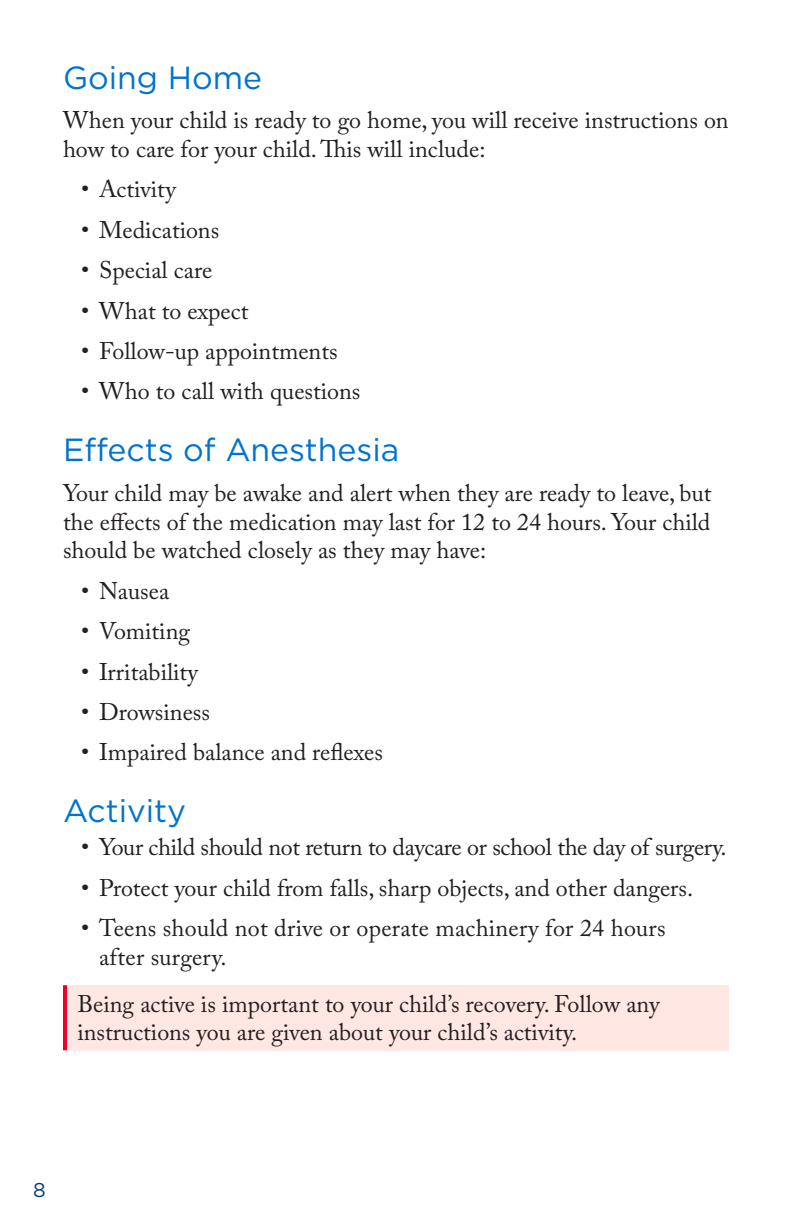
<style>
.page{position:relative;width:792px;height:1224px;background:#fff}
.page>*{position:absolute;margin:0;border:0;box-sizing:border-box;transform-origin:0 0}
.Header_2__Navy{font:32px "Gotham";color:#0073ce}
.Body_Copy{font:24px/28.8px "Adobe Caslon Pro";color:#231f20}
.t1{font:20px "Gotham";color:#003d71}
</style>
<div class="page">
<div style="left:63px;top:985px;width:666px;height:65px;background:#ffe7e3"></div>
<hr style="left:63px;top:985px;width:4px;height:65px;background:#ef0027">
<p class="Header_2__Navy" style="left:63px;top:57px;width:201px">Going Home</p>
<p class="Body_Copy" style="left:63px;top:106px;width:667px">When your child is ready to go home, you will receive instructions on how to care for your child. This will include:</p>
<p class="Body_Copy" style="left:81px;top:175px;width:96px">• Activity</p>
<p class="Body_Copy" style="left:81px;top:215px;width:140px">• Medications</p>
<p class="Body_Copy" style="left:81px;top:255px;width:133px">• Special care</p>
<p class="Body_Copy" style="left:81px;top:296px;width:169px">• What to expect</p>
<p class="Body_Copy" style="left:81px;top:336px;width:258px">• Follow-up appointments</p>
<p class="Body_Copy" style="left:81px;top:377px;width:281px">• Who to call with questions</p>
<p class="Header_2__Navy" style="left:63px;top:429px;width:338px">Effects of Anesthesia</p>
<p class="Body_Copy" style="left:63px;top:478px;width:650px;text-align:justify">Your child may be awake and alert when they are ready to leave, but the effects of the medication may last for 12 to 24 hours. Your child should be watched closely as they may have:</p>
<p class="Body_Copy" style="left:81px;top:576px;width:90px">• Nausea</p>
<p class="Body_Copy" style="left:81px;top:616px;width:111px">• Vomiting</p>
<p class="Body_Copy" style="left:81px;top:657px;width:119px">• Irritability</p>
<p class="Body_Copy" style="left:81px;top:697px;width:131px">• Drowsiness</p>
<p class="Body_Copy" style="left:81px;top:738px;width:303px">• Impaired balance and reflexes</p>
<p class="Header_2__Navy" style="left:63px;top:790px;width:125px">Activity</p>
<p class="Body_Copy" style="left:81px;top:833px;width:647px">• Your child should not return to daycare or school the day of surgery.</p>
<p class="Body_Copy" style="left:81px;top:873px;width:614px">• Protect your child from falls, sharp objects, and other dangers.</p>
<p class="Body_Copy" style="left:99px;top:913px;width:568px;text-indent:-18px">• Teens should not drive or operate machinery for 24 hours after surgery.</p>
<p class="Body_Copy" style="left:77px;top:989px;width:584px">Being active is important to your child’s recovery. Follow any instructions you are given about your child’s activity.</p>
<p class="t1" style="left:33px;top:1177px;width:14px">8</p>
</div>
